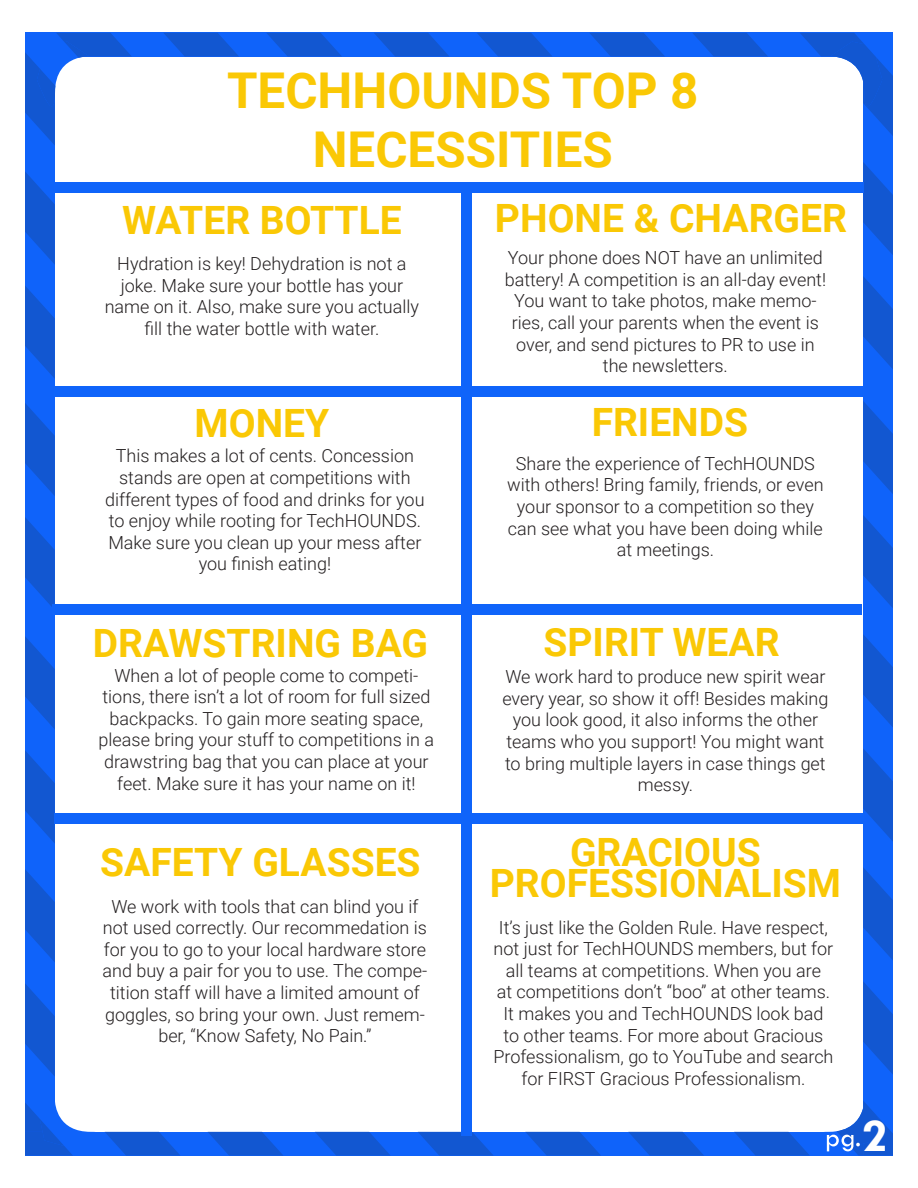
<style>
.page{position:relative;width:918px;height:1188px;background:#fff}
.page>*{position:absolute;margin:0;border:0;box-sizing:border-box;transform-origin:0 0}
.t1{font:700 49.35px "Roboto";color:#fac805}
.t2{font:700 48px "Tw Cen";color:#fff}
.t3{font:700 39px "Roboto";color:#fac805}
.t4{font:300 18px/21.6px "Roboto";color:#231f20;text-align:center}
</style>
<div class="page">
<div style="left:25px;top:32px;width:30px;height:1124px;background:#0f63fa"></div>
<div style="left:40px;top:32px;width:839px;height:25px;background:#0f63fa"></div>
<div style="left:25px;top:1132px;width:840px;height:24px;background:#0f63fa"></div>
<div style="left:863px;top:32px;width:30px;height:1124px;background:#0f63fa"></div>
<svg style="left:25px;top:984px;width:30px;height:92px"></svg>
<svg style="left:25px;top:869px;width:30px;height:93px"></svg>
<svg style="left:208px;top:1132px;width:75px;height:24px"></svg>
<svg style="left:25px;top:1102px;width:155px;height:54px"></svg>
<svg style="left:25px;top:517px;width:30px;height:90px"></svg>
<svg style="left:526px;top:1132px;width:75px;height:24px"></svg>
<svg style="left:25px;top:403px;width:30px;height:93px"></svg>
<svg style="left:629px;top:1132px;width:75px;height:24px"></svg>
<svg style="left:25px;top:751px;width:30px;height:92px"></svg>
<svg style="left:315px;top:1132px;width:75px;height:24px"></svg>
<svg style="left:25px;top:636px;width:30px;height:93px"></svg>
<svg style="left:418px;top:1132px;width:75px;height:24px"></svg>
<svg style="left:863px;top:982px;width:30px;height:92px"></svg>
<svg style="left:25px;top:33px;width:107px;height:112px"></svg>
<svg style="left:863px;top:867px;width:30px;height:93px"></svg>
<svg style="left:25px;top:286px;width:30px;height:93px"></svg>
<svg style="left:25px;top:172px;width:30px;height:92px"></svg>
<svg style="left:374px;top:33px;width:75px;height:24px"></svg>
<svg style="left:863px;top:515px;width:30px;height:93px"></svg>
<svg style="left:477px;top:33px;width:75px;height:24px"></svg>
<svg style="left:863px;top:401px;width:30px;height:93px"></svg>
<svg style="left:164px;top:33px;width:75px;height:24px"></svg>
<svg style="left:863px;top:749px;width:30px;height:92px"></svg>
<svg style="left:267px;top:33px;width:75px;height:24px"></svg>
<svg style="left:863px;top:634px;width:30px;height:93px"></svg>
<svg style="left:800px;top:33px;width:93px;height:103px"></svg>
<svg style="left:590px;top:33px;width:75px;height:24px"></svg>
<svg style="left:863px;top:276px;width:30px;height:93px"></svg>
<svg style="left:693px;top:33px;width:75px;height:24px"></svg>
<svg style="left:863px;top:162px;width:30px;height:93px"></svg>
<svg style="left:734px;top:1101px;width:159px;height:55px"></svg>
<div style="left:54px;top:182px;width:810px;height:11px;background:#0f64fa"></div>
<div style="left:461px;top:182px;width:10px;height:954px;background:#0f64fa"></div>
<div style="left:52px;top:605px;width:810px;height:10px;background:#0f64fa"></div>
<div style="left:54px;top:813px;width:810px;height:11px;background:#0f64fa"></div>
<div style="left:54px;top:386px;width:810px;height:11px;background:#0f64fa"></div>
<p class="t1" style="left:227px;top:56px;width:473px">TECHHOUNDS TOP 8</p>
<p class="t1" style="left:313px;top:115px;width:302px">NECESSITIES</p>
<p class="t3" style="left:122px;top:193px;width:281px">WATER BOTTLE</p>
<p class="t3" style="left:495px;top:191px;width:354px">PHONE &amp; CHARGER</p>
<p class="t4" style="left:105px;top:252px;width:316px">Hydration is key! Dehydration is not a joke. Make sure your bottle has your name on it. Also, make sure you actually fill the water bottle with water.</p>
<p class="t4" style="left:505px;top:246px;width:323px">Your phone does NOT have an unlimited battery! A competition is an all-day event!<br>You want to take photos, make memo&shy;ries, call your parents when the event is over, and send pictures to PR to use in the newsletters.</p>
<p class="t3" style="left:195px;top:396px;width:136px">MONEY</p>
<p class="t3" style="left:592px;top:395px;width:158px">FRIENDS</p>
<p class="t4" style="left:105px;top:445px;width:321px">This makes a lot of cents. Concession stands are open at competitions with different types of food and drinks for you to enjoy while rooting for TechHOUNDS.<br>Make sure you clean up your mess after you finish eating!</p>
<p class="t4" style="left:507px;top:452px;width:318px">Share the experience of TechHOUNDS with others! Bring family, friends, or even your sponsor to a competition so they can see what you have been doing while at meetings.</p>
<p class="t3" style="left:93px;top:616px;width:337px">DRAWSTRING BAG</p>
<p class="t4" style="left:99px;top:664px;width:337px">When a lot of people come to competi&shy;tions, there isn’t a lot of room for full sized backpacks. To gain more seating space, please bring your stuff to competitions in a drawstring bag that you can place at your feet. Make sure it has your name on it!</p>
<p class="t3" style="left:100px;top:835px;width:322px">SAFETY GLASSES</p>
<p class="t4" style="left:103px;top:895px;width:326px">We work with tools that can blind you if not used correctly. Our recommedation is for you to go to your local hardware store and buy a pair for you to use. The compe&shy;tition staff will have a limited amount of goggles, so bring your own. Just remem&shy;ber, “Know Safety, No Pain.”</p>
<p class="t3" style="left:544px;top:614px;width:238px">SPIRIT WEAR</p>
<p class="t4" style="left:502px;top:665px;width:328px">We work hard to produce new spirit wear every year, so show it off! Besides making you look good, it also informs the other teams who you support! You might want to bring multiple layers in case things get messy.</p>
<p class="t3" style="left:570px;top:825px;width:192px">GRACIOUS</p>
<p class="t3" style="left:490px;top:856px;width:353px">PROFESSIONALISM</p>
<p class="t4" style="left:493px;top:916px;width:342px">It’s just like the Golden Rule. Have respect, not just for TechHOUNDS members, but for all teams at competitions. When you are<br>at competitions don’t “boo” at other teams.<br>It makes you and TechHOUNDS look bad to other teams. For more about Gracious Professionalism, go to YouTube and search for FIRST Gracious Professionalism.</p>
<p class="t2" style="left:862px;top:1107px;width:27px">2</p>
</div>
